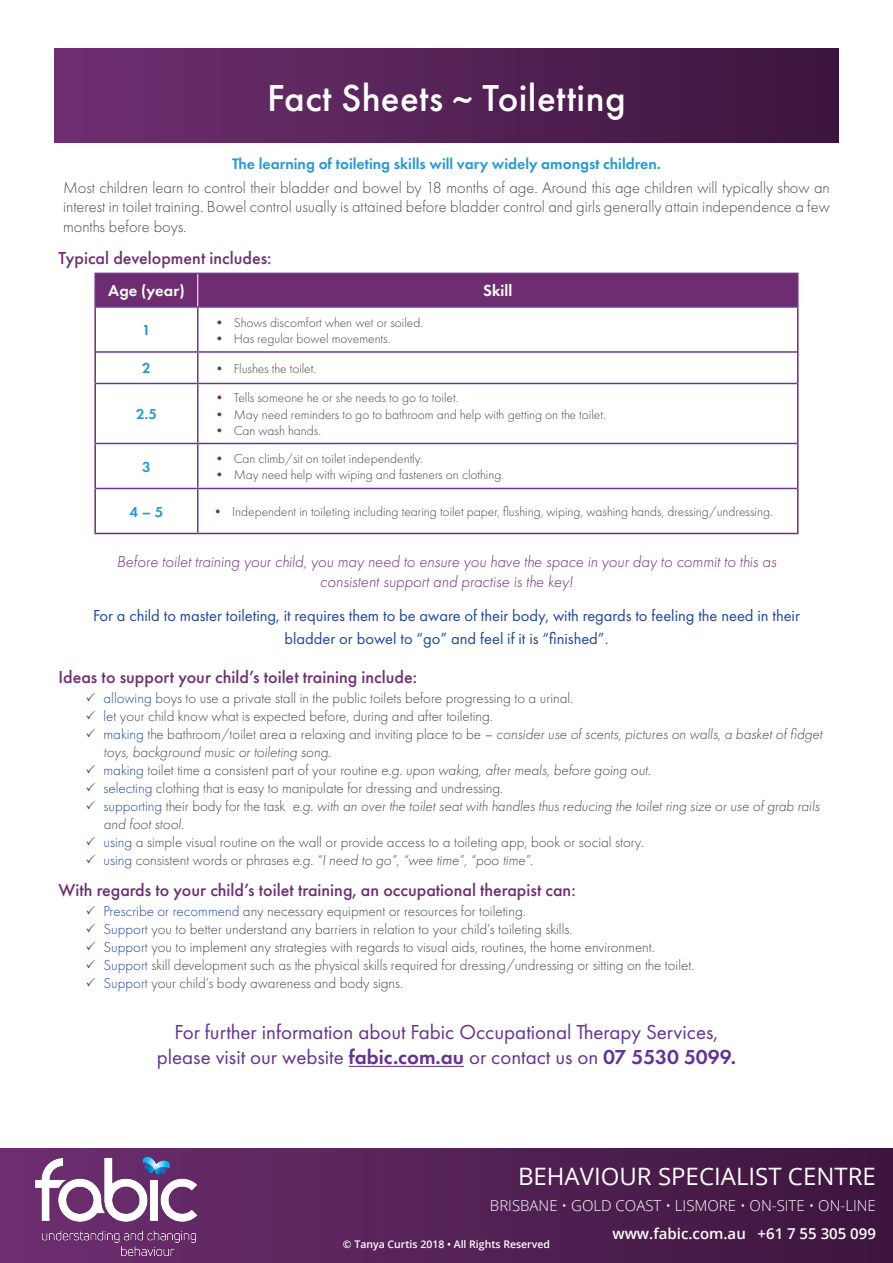
<style>
.page{position:relative;width:893px;height:1263px;background:#fff}
.page>*{position:absolute;margin:0;border:0;box-sizing:border-box;transform-origin:0 0}
.t1{font:500 39px "Futura PT";letter-spacing:.01em;color:#fff}
.t2{font:24px "Open Sans";color:#fff}
.t3{font:21px/25.2px "Futura PT";color:#643393;text-align:center}
.t4{font:500 18px "Futura PT";color:#6f2d71}
.t5{font:300 16.5px/19.8px "Futura PT";color:#45484c;text-align:justify}
.t6{font:16.5px/23.4px "Futura PT";color:#23459d;text-align:center}
.t7{font:italic 300 16.5px/19.8px "Futura PT";color:#6f2d71;text-align:center}
.t8{font:600 16.5px "Futura PT";color:#fff}
.t9{font:600 15.75px "Futura PT";color:#2398d5}
.t10{font:300 15px "Futura PT";color:#45484c}
.t11{font:italic 300 15px/18px "Futura PT";color:#45484c}
.t12{font:300 15px "Open Sans";color:#fff}
.t13{font:600 15px "Open Sans";color:#fff}
.t14{font:600 15px "Futura PT";color:#2398d5}
.t15{font:300 13.5px "Futura PT";color:#45484c}
.t16{font:600 10.5px "Open Sans";color:#fff}
.s1{color:#6f2d71}
.s2{color:#23459d}
.s3{font-style:normal;color:#23459d}
.s4{font-style:normal}
.s5{font-style:normal;color:#231f20}
.s6{font-weight:600}
</style>
<div class="page">
<div style="left:54px;top:49px;width:785px;height:93px;background:linear-gradient(to right,#6f2f72,#3c153c)"></div>
<div style="left:0;top:1148px;width:893px;height:115px;background:linear-gradient(to right,#6e2f71,#3d153d)"></div>
<img style="left:32px;top:1156px;width:170px;height:104px">
<div style="left:96px;top:274px;width:701px;height:32px;background:#6f2d71"></div>
<hr style="left:197px;top:308px;width:1px;height:43px;background:#6a3994">
<hr style="left:96px;top:351px;width:102px;height:2px;background:#6a3994">
<hr style="left:198px;top:351px;width:599px;height:2px;background:#6a3994">
<hr style="left:197px;top:353px;width:1px;height:30px;background:#6a3994">
<hr style="left:96px;top:383px;width:102px;height:1px;background:#6a3994">
<hr style="left:198px;top:383px;width:599px;height:1px;background:#6a3994">
<hr style="left:197px;top:384px;width:1px;height:59px;background:#6a3994">
<hr style="left:96px;top:443px;width:102px;height:1px;background:#6a3994">
<hr style="left:198px;top:443px;width:599px;height:1px;background:#6a3994">
<hr style="left:197px;top:444px;width:1px;height:44px;background:#6a3994">
<hr style="left:96px;top:488px;width:102px;height:1px;background:#6a3994">
<hr style="left:198px;top:488px;width:599px;height:1px;background:#6a3994">
<hr style="left:197px;top:489px;width:1px;height:44px;background:#6a3994">
<hr style="left:94px;top:273px;width:104px;height:1px;background:#6a3994">
<hr style="left:94px;top:274px;width:2px;height:32px;background:#6a3994">
<hr style="left:198px;top:273px;width:600px;height:1px;background:#6a3994">
<hr style="left:797px;top:274px;width:1px;height:32px;background:#6a3994">
<hr style="left:94px;top:306px;width:104px;height:2px;background:#6a3994">
<hr style="left:198px;top:306px;width:600px;height:2px;background:#6a3994">
<hr style="left:197px;top:274px;width:1px;height:32px;background:#fff">
<hr style="left:94px;top:308px;width:2px;height:44px;background:#6f2d71">
<hr style="left:797px;top:308px;width:1px;height:44px;background:#6f2d71">
<hr style="left:94px;top:352px;width:2px;height:31px;background:#6f2d71">
<hr style="left:797px;top:352px;width:1px;height:31px;background:#6f2d71">
<hr style="left:94px;top:383px;width:2px;height:60px;background:#6f2d71">
<hr style="left:797px;top:383px;width:1px;height:60px;background:#6f2d71">
<hr style="left:94px;top:443px;width:2px;height:45px;background:#6f2d71">
<hr style="left:797px;top:443px;width:1px;height:45px;background:#6f2d71">
<hr style="left:94px;top:488px;width:2px;height:45px;background:#6f2d71">
<hr style="left:797px;top:488px;width:1px;height:45px;background:#6f2d71">
<hr style="left:94px;top:533px;width:104px;height:1px;background:#6f2d71">
<hr style="left:198px;top:533px;width:600px;height:1px;background:#6f2d71">
<hr style="left:349px;top:1066px;width:115px;height:1px;background:#643393">
<h1 class="t1" style="left:267px;top:74px;width:360px">Fact Sheets ~ Toiletting</h1>
<p class="t9" style="left:232px;top:153px;width:430px">The learning of toileting skills will vary widely amongst children.</p>
<p class="t5" style="left:63px;top:177px;width:768px">Most children learn to control their bladder and bowel by 18 months of age. Around this age children will typically show an interest in toilet training. Bowel control usually is attained before bladder control and girls generally attain independence a few months before boys.</p>
<p class="t4" style="left:58px;top:247px;width:215px">Typical development includes:</p>
<p class="t8" style="left:108px;top:281px;width:78px">Age (year)</p>
<p class="t8" style="left:483px;top:281px;width:31px">Skill</p>
<p class="t14" style="left:142px;top:321px;width:10px">1</p>
<p class="t15" style="left:213px;top:314px;width:212px"><span class="s1">•</span> Shows discomfort when wet or soiled.</p>
<p class="t15" style="left:213px;top:331px;width:179px"><span class="s1">•</span> Has regular bowel movements.</p>
<p class="t14" style="left:142px;top:359px;width:10px">2</p>
<p class="t15" style="left:213px;top:361px;width:105px"><span class="s1">•</span> Flushes the toilet.</p>
<p class="t14" style="left:136px;top:405px;width:22px">2.5</p>
<p class="t15" style="left:213px;top:390px;width:247px"><span class="s1">•</span> Tells someone he or she needs to go to toilet.</p>
<p class="t15" style="left:213px;top:406px;width:394px"><span class="s1">•</span> May need reminders to go to bathroom and help with getting on the toilet.</p>
<p class="t15" style="left:213px;top:423px;width:110px"><span class="s1">•</span> Can wash hands.</p>
<p class="t14" style="left:142px;top:457px;width:10px">3</p>
<p class="t15" style="left:213px;top:451px;width:212px"><span class="s1">•</span> Can climb/sit on toilet independently.</p>
<p class="t15" style="left:213px;top:467px;width:293px"><span class="s1">•</span> May need help with wiping and fasteners on clothing.</p>
<p class="t14" style="left:130px;top:502px;width:35px">4 – 5</p>
<p class="t15" style="left:211px;top:504px;width:563px"><span class="s1">•</span> Independent in toileting including tearing toilet paper, flushing, wiping, washing hands, dressing/undressing.</p>
<p class="t7" style="left:117px;top:552px;width:661px">Before toilet training your child, you may need to ensure you have the space in your day to commit to this as consistent support and practise is the key!</p>
<p class="t6" style="left:93px;top:603px;width:708px">For a child to master toileting, it requires them to be aware of their body, with regards to feeling the need in their bladder or bowel to “go” and feel if it is “finished”.</p>
<p class="t4" style="left:58px;top:666px;width:360px">Ideas to support your child’s toilet training include:</p>
<p class="t10" style="left:86px;top:689px;width:489px"><span class="s1">✓</span> <span class="s2">allowing</span> boys to use a private stall in the public toilets before progressing to a urinal.</p>
<p class="t10" style="left:86px;top:707px;width:409px"><span class="s1">✓</span> <span class="s2">let</span> your child know what is expected before, during and after toileting.</p>
<p class="t11" style="left:103px;top:725px;width:720px;text-indent:-18px"><span class="s1">✓</span> <span class="s3">making</span> <span class="s4">the bathroom/toilet area a relaxing and inviting place to be</span> <span class="s5">–</span> consider use of scents, pictures on walls, a basket of fidget toys, background music or toileting song.</p>
<p class="t11" style="left:85px;top:761px;width:567px"><span class="s1">✓</span> <span class="s3">making</span> <span class="s4">toilet time a consistent part of your routine</span> e.g. upon waking, after meals, before going out.</p>
<p class="t10" style="left:85px;top:779px;width:419px"><span class="s1">✓</span> <span class="s2">selecting</span> clothing that is easy to manipulate for dressing and undressing.</p>
<p class="t11" style="left:103px;top:797px;width:718px;text-indent:-18px"><span class="s1">✓</span> <span class="s3">supporting</span> <span class="s4">their body for the task</span> e.g. with an over the toilet seat with handles thus reducing the toilet ring size or use of grab rails and foot stool.</p>
<p class="t10" style="left:85px;top:833px;width:560px"><span class="s1">✓</span> <span class="s2">using</span> a simple visual routine on the wall or provide access to a toileting app, book or social story.</p>
<p class="t11" style="left:85px;top:851px;width:449px"><span class="s1">✓</span> <span class="s3">using</span> <span class="s4">consistent words or phrases</span> e.g. “I need to go”, “wee time”, “poo time”.</p>
<p class="t4" style="left:58px;top:879px;width:519px">With regards to your child’s toilet training, an occupational therapist can:</p>
<p class="t10" style="left:85px;top:902px;width:442px"><span class="s1">✓</span> <span class="s2">Prescribe or recommend</span> any necessary equipment or resources for toileting.</p>
<p class="t10" style="left:85px;top:920px;width:488px"><span class="s1">✓</span> <span class="s2">Support</span> you to better understand any barriers in relation to your child’s toileting skills.</p>
<p class="t10" style="left:85px;top:938px;width:571px"><span class="s1">✓</span> <span class="s2">Support</span> you to implement any strategies with regards to visual aids, routines, the home environment.</p>
<p class="t10" style="left:85px;top:956px;width:610px"><span class="s1">✓</span> <span class="s2">Support</span> skill development such as the physical skills required for dressing/undressing or sitting on the toilet.</p>
<p class="t10" style="left:85px;top:974px;width:319px"><span class="s1">✓</span> <span class="s2">Support</span> your child’s body awareness and body signs.</p>
<p class="t3" style="left:157px;top:1019px;width:581px">For further information about Fabic Occupational Therapy Services, please visit our website <span class="s6">fabic.com.au</span> or contact us on <span class="s6">07 5530 5099.</span></p>
<h2 class="t2" style="left:518px;top:1160px;width:359px">BEHAVIOUR SPECIALIST CENTRE</h2>
<p class="t12" style="left:490px;top:1196px;width:387px">BRISBANE • GOLD COAST • LISMORE • ON-SITE • ON-LINE</p>
<p class="t13" style="left:612px;top:1223px;width:265px">www.fabic.com.au +61 7 55 305 099</p>
<p class="t16" style="left:343px;top:1237px;width:209px">© Tanya Curtis 2018 • All Rights Reserved</p>
</div>
